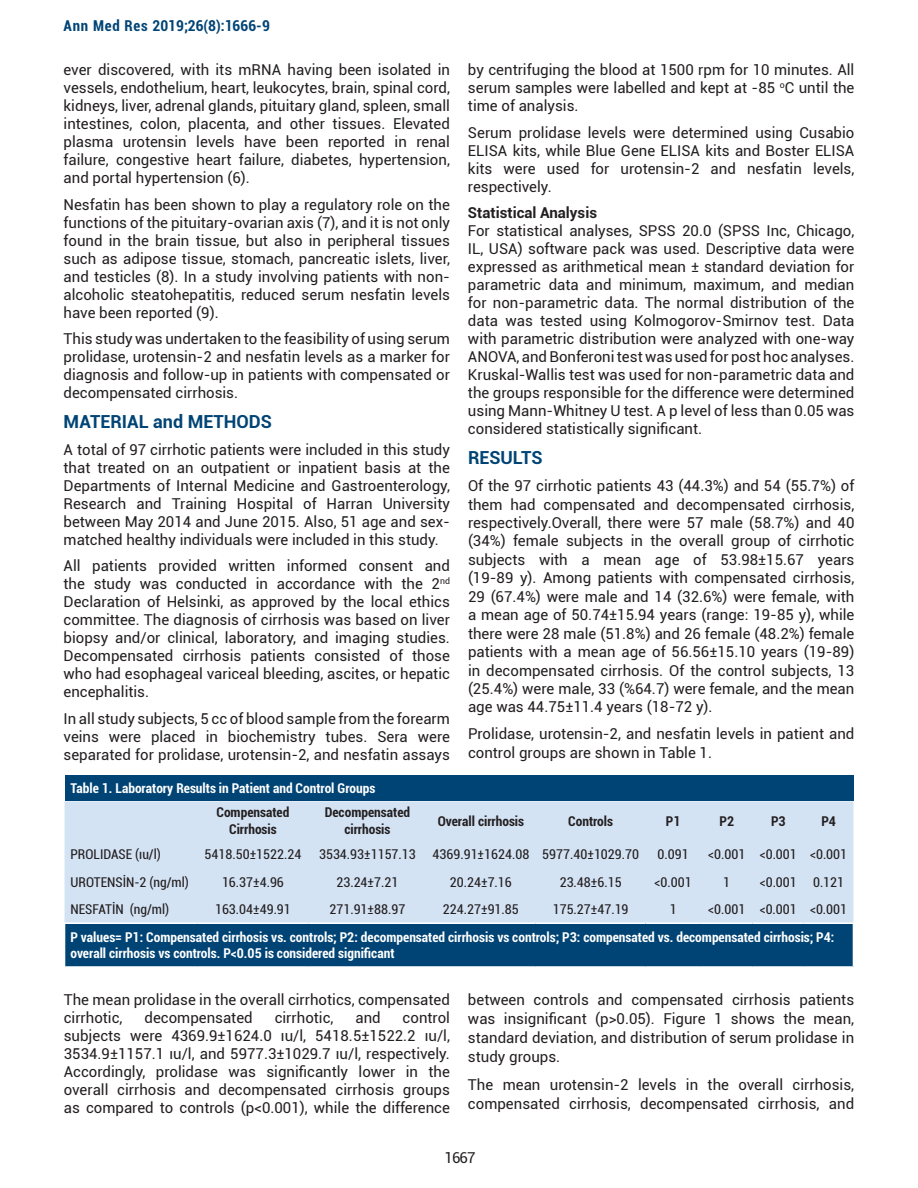
<style>
.page{position:relative;width:918px;height:1188px;background:#fff}
.page>*{position:absolute;margin:0;border:0;box-sizing:border-box;transform-origin:0 0}
.t1{font:700 18px "Roboto";color:#004475}
.t2{font:15px/18px "Roboto";color:#231f20;text-align:justify}
.t3{font:700 condensed 15px "Roboto";color:#004475}
.t4{font:700 15px "Roboto";color:#231f20}
.t5{font:condensed 13.5px "Roboto";color:#231f20}
.t6{font:700 condensed 13.5px/16.2px "Roboto";color:#fff}
.t7{font:700 condensed 13.5px/16.2px "Roboto";color:#231f20;text-align:center}
</style>
<div class="page">
<div style="left:65px;top:775px;width:788px;height:26px;background:#004475"></div>
<div style="left:65px;top:801px;width:788px;height:122px;background:#d4e3f4"></div>
<div style="left:65px;top:923px;width:788px;height:44px;background:#004475"></div>
<hr style="left:64px;top:923px;width:133px;height:1px;background:#fff">
<hr style="left:197px;top:923px;width:112px;height:1px;background:#fff">
<hr style="left:309px;top:923px;width:117px;height:1px;background:#fff">
<hr style="left:426px;top:923px;width:110px;height:1px;background:#fff">
<hr style="left:536px;top:923px;width:110px;height:1px;background:#fff">
<hr style="left:646px;top:923px;width:55px;height:1px;background:#fff">
<hr style="left:701px;top:923px;width:52px;height:1px;background:#fff">
<hr style="left:753px;top:923px;width:51px;height:1px;background:#fff">
<hr style="left:804px;top:923px;width:50px;height:1px;background:#fff">
<hr style="left:64px;top:966px;width:133px;height:2px;background:#fff">
<hr style="left:197px;top:966px;width:112px;height:2px;background:#fff">
<hr style="left:309px;top:966px;width:117px;height:2px;background:#fff">
<hr style="left:426px;top:966px;width:110px;height:2px;background:#fff">
<hr style="left:536px;top:966px;width:110px;height:2px;background:#fff">
<hr style="left:646px;top:966px;width:55px;height:2px;background:#fff">
<hr style="left:701px;top:966px;width:52px;height:2px;background:#fff">
<hr style="left:753px;top:966px;width:51px;height:2px;background:#fff">
<hr style="left:804px;top:966px;width:50px;height:2px;background:#fff">
<p class="t3" style="left:64px;top:15px;width:208px">Ann Med Res 2019;26(8):1666-9</p>
<p class="t2" style="left:64px;top:60px;width:388px">ever discovered, with its mRNA having been isolated in vessels, endothelium, heart, leukocytes, brain, spinal cord, kidneys, liver, adrenal glands, pituitary gland, spleen, small intestines, colon, placenta, and other tissues. Elevated plasma urotensin levels have been reported in renal failure, congestive heart failure, diabetes, hypertension, and portal hypertension (6).</p>
<p class="t2" style="left:64px;top:195px;width:388px">Nesfatin has been shown to play a regulatory role on the functions of the pituitary-ovarian axis (7), and it is not only found in the brain tissue, but also in peripheral tissues such as adipose tissue, stomach, pancreatic islets, liver, and testicles (8). In a study involving patients with non&shy;alcoholic steatohepatitis, reduced serum nesfatin levels have been reported (9).</p>
<p class="t2" style="left:64px;top:329px;width:388px">This study was undertaken to the feasibility of using serum prolidase, urotensin-2 and nesfatin levels as a marker for diagnosis and follow-up in patients with compensated or decompensated cirrhosis.</p>
<p class="t1" style="left:64px;top:409px;width:210px">MATERIAL and METHODS</p>
<p class="t2" style="left:64px;top:440px;width:388px">A total of 97 cirrhotic patients were included in this study that treated on an outpatient or inpatient basis at the Departments of Internal Medicine and Gastroenterology, Research and Training Hospital of Harran University between May 2014 and June 2015. Also, 51 age and sex&shy;matched healthy individuals were included in this study.</p>
<p class="t2" style="left:64px;top:556px;width:388px">All patients provided written informed consent and the study was conducted in accordance with the 2<sup>nd </sup>Declaration of Helsinki, as approved by the local ethics committee. The diagnosis of cirrhosis was based on liver biopsy and/or clinical, laboratory, and imaging studies.<br>Decompensated cirrhosis patients consisted of those who had esophageal variceal bleeding, ascites, or hepatic encephalitis.</p>
<p class="t2" style="left:64px;top:709px;width:388px">In all study subjects, 5 cc of blood sample from the forearm veins were placed in biochemistry tubes. Sera were separated for prolidase, urotensin-2, and nesfatin assays</p>
<p class="t2" style="left:468px;top:60px;width:388px">by centrifuging the blood at 1500 rpm for 10 minutes. All serum samples were labelled and kept at -85 <sup>o</sup>C until the time of analysis.</p>
<p class="t2" style="left:468px;top:123px;width:388px">Serum prolidase levels were determined using Cusabio ELISA kits, while Blue Gene ELISA kits and Boster ELISA kits were used for urotensin-2 and nesfatin levels, respectively.</p>
<p class="t4" style="left:468px;top:202px;width:131px">Statistical Analysis</p>
<p class="t2" style="left:468px;top:221px;width:388px">For statistical analyses, SPSS 20.0 (SPSS Inc, Chicago, IL, USA) software pack was used. Descriptive data were expressed as arithmetical mean ± standard deviation for parametric data and minimum, maximum, and median for non-parametric data. The normal distribution of the data was tested using Kolmogorov-Smirnov test. Data with parametric distribution were analyzed with one-way ANOVA, and Bonferoni test was used for post hoc analyses.<br>Kruskal-Wallis test was used for non-parametric data and the groups responsible for the difference were determined using Mann-Whitney U test. A p level of less than 0.05 was considered statistically significant.</p>
<p class="t1" style="left:468px;top:445px;width:76px">RESULTS</p>
<p class="t2" style="left:468px;top:476px;width:388px;line-height:18.5px">Of the 97 cirrhotic patients 43 (44.3%) and 54 (55.7%) of them had compensated and decompensated cirrhosis, respectively.Overall, there were 57 male (58.7%) and 40 (34%) female subjects in the overall group of cirrhotic subjects with a mean age of 53.98±15.67 years (19-89 y). Among patients with compensated cirrhosis, 29 (67.4%) were male and 14 (32.6%) were female, with a mean age of 50.74±15.94 years (range: 19-85 y), while there were 28 male (51.8%) and 26 female (48.2%) female patients with a mean age of 56.56±15.10 years (19-89) in decompensated cirrhosis. Of the control subjects, 13 (25.4%) were male, 33 (%64.7) were female, and the mean age was 44.75±11.4 years (18-72 y).</p>
<p class="t2" style="left:468px;top:724px;width:388px;line-height:18.5px">Prolidase, urotensin-2, and nesfatin levels in patient and control groups are shown in Table 1.</p>
<p class="t6" style="left:71px;top:780px;width:306px">Table 1. Laboratory Results in Patient and Control Groups</p>
<p class="t7" style="left:217px;top:804px;width:74px">Compensated<br>Cirrhosis</p>
<p class="t7" style="left:325px;top:804px;width:87px">Decompensated cirrhosis</p>
<p class="t7" style="left:438px;top:812px;width:88px">Overall cirrhosis</p>
<p class="t7" style="left:568px;top:812px;width:46px">Controls</p>
<p class="t7" style="left:666px;top:812px;width:16px">P1</p>
<p class="t7" style="left:720px;top:812px;width:16px">P2</p>
<p class="t7" style="left:771px;top:812px;width:16px">P3</p>
<p class="t7" style="left:821px;top:812px;width:16px">P4</p>
<p class="t5" style="left:71px;top:844px;width:92px">PROLIDASE (ıu/l)</p>
<p class="t5" style="left:205px;top:844px;width:98px">5418.50±1522.24</p>
<p class="t5" style="left:319px;top:844px;width:322px">3534.93±1157.13 4369.91±1624.08 5977.40±1029.70</p>
<p class="t5" style="left:658px;top:844px;width:33px">0.091</p>
<p class="t5" style="left:708px;top:844px;width:140px">&lt;0.001 &lt;0.001 &lt;0.001</p>
<p class="t5" style="left:71px;top:872px;width:120px">UROTENSİN-2 (ng/ml)</p>
<p class="t5" style="left:222px;top:872px;width:63px">16.37±4.96</p>
<p class="t5" style="left:336px;top:872px;width:63px">23.24±7.21</p>
<p class="t5" style="left:450px;top:872px;width:63px">20.24±7.16</p>
<p class="t5" style="left:560px;top:872px;width:63px">23.48±6.15</p>
<p class="t5" style="left:655px;top:872px;width:39px">&lt;0.001</p>
<p class="t5" style="left:723px;top:872px;width:8px">1</p>
<p class="t5" style="left:760px;top:872px;width:86px">&lt;0.001 0.121</p>
<p class="t5" style="left:71px;top:900px;width:100px">NESFATİN (ng/ml)</p>
<p class="t5" style="left:215px;top:900px;width:77px">163.04±49.91</p>
<p class="t5" style="left:329px;top:900px;width:77px">271.91±88.97</p>
<p class="t5" style="left:443px;top:900px;width:77px">224.27±91.85</p>
<p class="t5" style="left:553px;top:900px;width:77px">175.27±47.19</p>
<p class="t5" style="left:670px;top:900px;width:8px">1</p>
<p class="t5" style="left:708px;top:900px;width:140px">&lt;0.001 &lt;0.001 &lt;0.001</p>
<p class="t6" style="left:70px;top:929px;width:765px">P values= P1: Compensated cirrhosis vs. controls; P2: decompensated cirrhosis vs controls; P3: compensated vs. decompensated cirrhosis; P4: overall cirrhosis vs controls. P&lt;0.05 is considered significant</p>
<p class="t2" style="left:64px;top:990px;width:388px">The mean prolidase in the overall cirrhotics, compensated cirrhotic,</p>
<p class="t2" style="left:468px;top:989px;width:388px;line-height:19.2px">between controls and compensated cirrhosis patients was insignificant (p&gt;0.05). Figure 1 shows the mean, standard deviation, and distribution of serum prolidase in study groups.</p>
<p class="t2" style="left:468px;top:1074px;width:388px;line-height:19.2px">The mean urotensin-2 levels in the overall cirrhosis, compensated cirrhosis, decompensated cirrhosis, and</p>
<p class="t2" style="left:64px;top:1008px;width:388px;text-indent:339px">control subjects were 4369.9±1624.0 ıu/l, 5418.5±1522.2 ıu/l, 3534.9±1157.1 ıu/l, and 5977.3±1029.7 ıu/l, respectively.<br>Accordingly, prolidase was significantly lower in the overall cirrhosis and decompensated cirrhosis groups as compared to controls (p&lt;0.001), while the difference</p>
<p class="t2" style="left:145px;top:1008px;width:110px">decompensated</p>
<p class="t2" style="left:275px;top:1008px;width:60px">cirrhotic,</p>
<p class="t2" style="left:355px;top:1008px;width:27px">and</p>
<p class="t2" style="left:445px;top:1148px;width:32px">1667</p>
</div>
